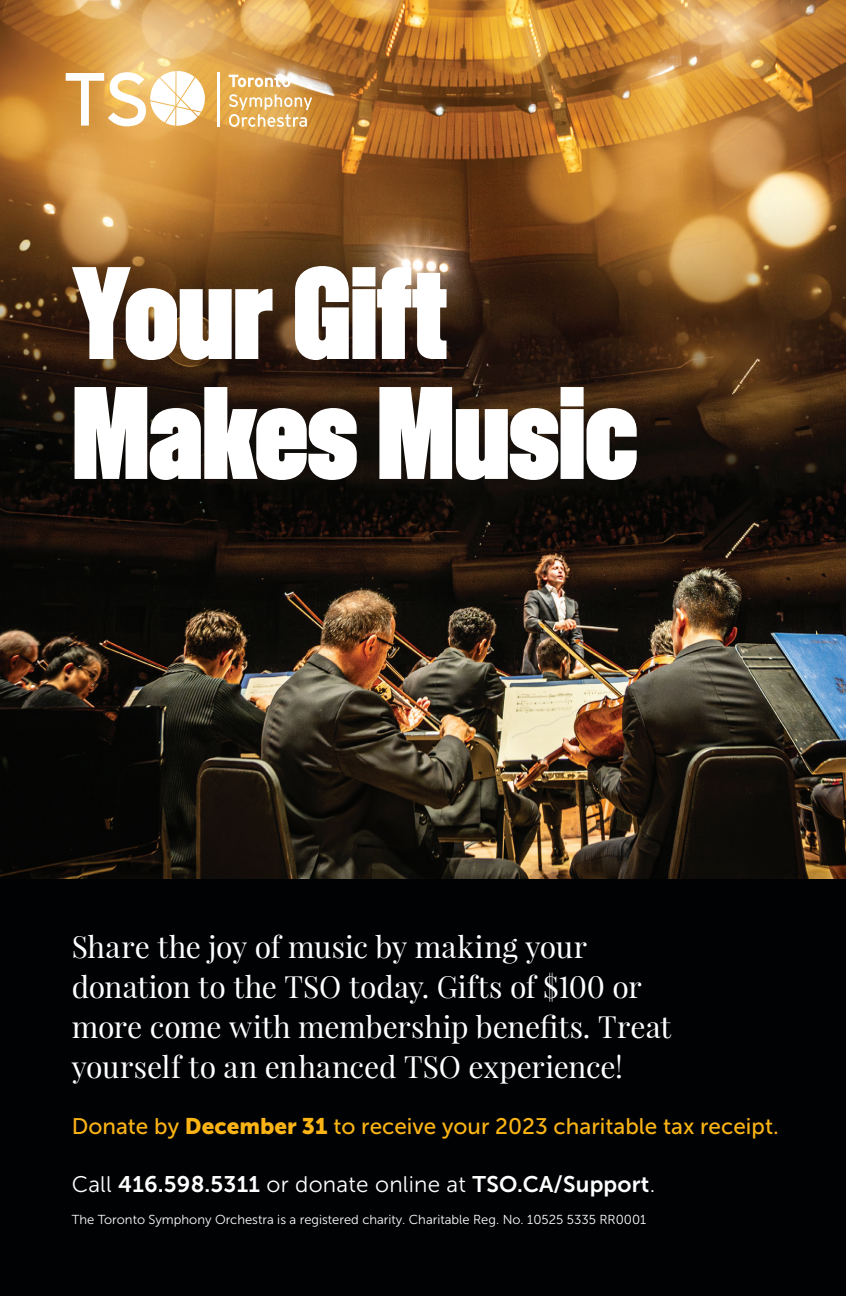
<style>
.page{position:relative;width:846px;height:1296px;background:#fff}
.page>*{position:absolute;margin:0;border:0;box-sizing:border-box;transform-origin:0 0}
.t1{font:128px/120px "Sohne Schmal Extrafett";letter-spacing:-.01em;color:#fff}
.t2{font:30px/40px "Playfair Display";letter-spacing:-.005em;color:#fff}
.t3{font:22.4px "Museo Sans 500";color:#fbb416}
.t4{font:22.4px "Museo Sans 700";letter-spacing:.01em;color:#fff}
.t5{font:13px "Museo Sans 300";color:#fff}
.s1{font-family:"Museo Sans 900"}
.s2{font-family:"Museo Sans 300"}
</style>
<div class="page">
<img style="left:0;top:0;width:846px;height:880px">
<div style="left:0;top:880px;width:846px;height:416px;background:#010203"></div>
<svg style="left:229px;top:74px;width:61px;height:13px"></svg>
<svg style="left:229px;top:94px;width:83px;height:33px;background:#e7bc78"></svg>
<hr style="left:218px;top:73px;width:2px;height:54px;background:#fff">
<svg style="left:66px;top:71px;width:139px;height:55px"></svg>
<p class="t1" style="left:72px;top:252px;width:567px">Your Gift<br>Makes Music</p>
<p class="t2" style="left:72px;top:927px;width:601px">Share the joy of music by making your donation to the TSO today. Gifts of $100 or more come with membership benefits. Treat yourself to an enhanced TSO experience!</p>
<p class="t3" style="left:72px;top:1114px;width:708px">Donate by <span class="s1">December 31</span> to receive your 2023 charitable tax receipt.</p>
<p class="t4" style="left:72px;top:1172px;width:585px"><span class="s2">Call</span> 416.598.5311 <span class="s2">or donate online at</span> TSO.CA/Support<span class="s2">.</span></p>
<p class="t5" style="left:72px;top:1213px;width:576px">The Toronto Symphony Orchestra is a registered charity. Charitable Reg. No. 10525 5335 RR0001</p>
</div>
